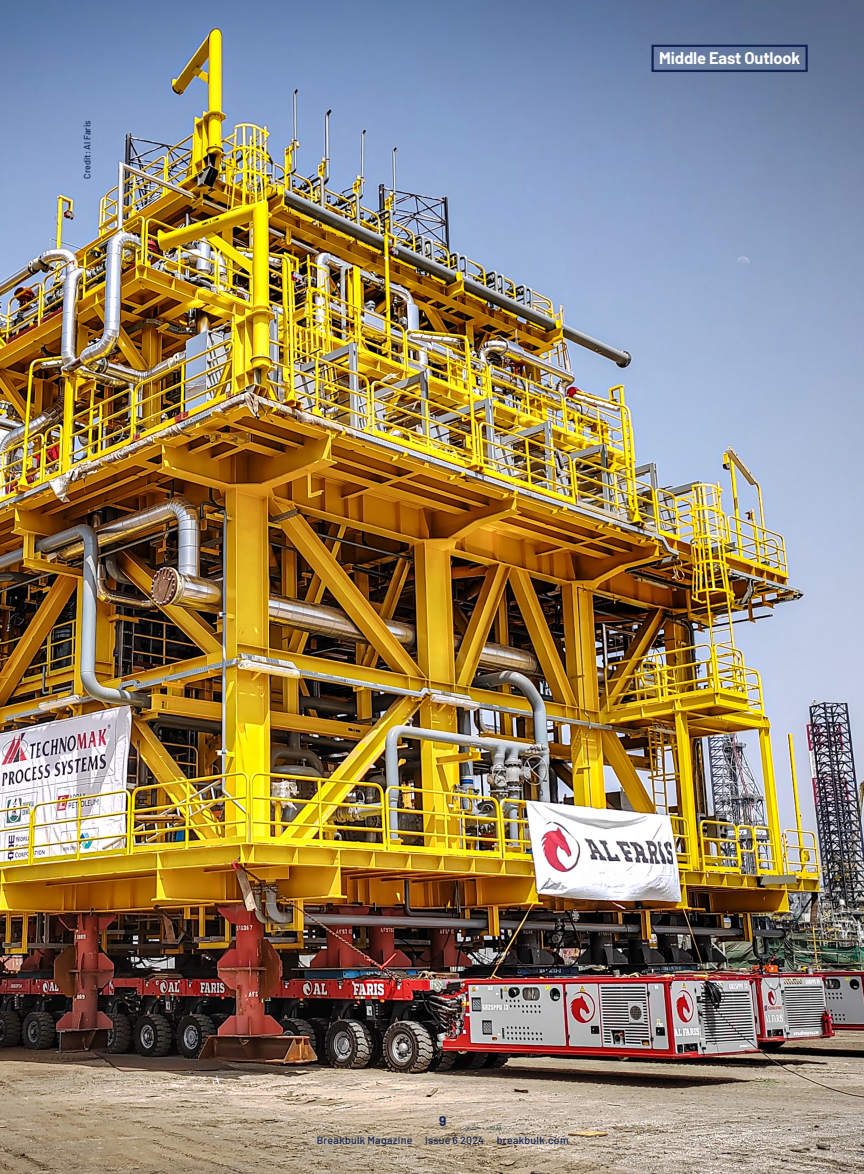
<style>
.page{position:relative;width:864px;height:1174px;background:#fff}
.page>*{position:absolute;margin:0;border:0;box-sizing:border-box;transform-origin:0 0}
.Slug_Right{font:700 16.5px "Barlow";letter-spacing:-.01em;color:#fff}
.Page_Numbers{font:700 13.5px "Barlow";color:#0e2152}
.t1{font:500 10.5px "Barlow";letter-spacing:.03em;color:#0e2152}
.t2{font:500 9px "Barlow";color:#0e2152}
</style>
<div class="page">
<img style="left:0;top:0;width:863px;height:1174px">
<div style="left:651px;top:45px;width:156px;height:27px;border:2px solid #0e2152"></div>
<p class="t2" style="left:81px;top:179px;width:60px;rotate:-90deg">Credit: Al Faris</p>
<p class="Slug_Right" style="left:659px;top:46px;width:142px">Middle East Outlook</p>
<p class="Page_Numbers" style="left:439px;top:1111px;width:9px">9</p>
<p class="t1" style="left:316px;top:1132px;width:253px">Breakbulk Magazine Issue 6 2024 breakbulk.com</p>
</div>
